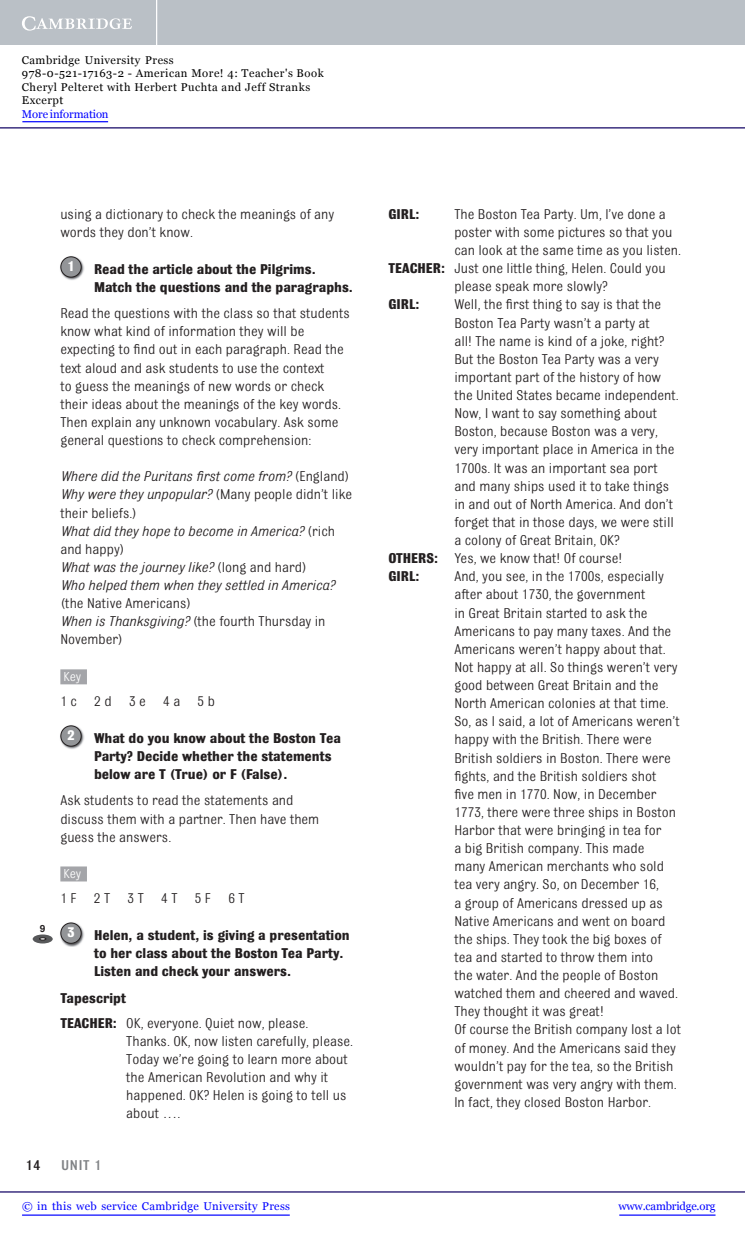
<style>
.page{position:relative;width:745px;height:1234px;background:#fff}
.page>*{position:absolute;margin:0;border:0;box-sizing:border-box;transform-origin:0 0}
.t1{font:15px/18.1px "Bulldog";color:#231f20}
.t2{font:700 15px/18.1px "Bulldog";color:#231f20}
.t3{font:italic 15px/18.1px "Bulldog";color:#231f20}
.t4{font:500 15px "Bulldog";color:#808285}
.t5{font:700 15px "Bulldog";color:#fff}
.t6{font:500 15px "Bulldog";color:#231f20}
.t7{font:13.75px "Bulldog";letter-spacing:-.005em;color:#fff}
.t8{font:11.25px/13.5px "Georgia";letter-spacing:.045em;color:#000}
.t9{font:11.25px "Georgia";letter-spacing:.025em;color:#00f}
.t10{font:11.25px "Georgia";letter-spacing:-.015em;color:#00f}
.t11{font:11.25px "Georgia";letter-spacing:-.01em;color:#00f}
.t12{font:700 10px "Helvetica";color:#231f20}
.s1{font-style:normal}
.s2{font-style:italic}
.s3{font-weight:700}
</style>
<div class="page">
<div style="left:60px;top:669px;width:27px;height:15px;background:#a4a5a9"></div>
<div style="left:60px;top:866px;width:27px;height:15px;background:#a4a5a9"></div>
<img style="left:60px;top:256px;width:25px;height:24px">
<div style="left:61px;top:257px;width:20px;height:20px;background:#939598;border-radius:50%"></div>
<div style="left:60px;top:256px;width:22px;height:22px;border:1px solid #231f20;border-radius:50%"></div>
<img style="left:60px;top:725px;width:25px;height:24px">
<div style="left:61px;top:726px;width:20px;height:20px;background:#939598;border-radius:50%"></div>
<div style="left:60px;top:725px;width:22px;height:22px;border:1px solid #231f20;border-radius:50%"></div>
<img style="left:60px;top:922px;width:25px;height:25px">
<div style="left:61px;top:923px;width:20px;height:20px;background:#939598;border-radius:50%"></div>
<div style="left:60px;top:922px;width:22px;height:22px;border:1px solid #231f20;border-radius:50%"></div>
<svg style="left:33px;top:934px;width:20px;height:9px"></svg>
<svg style="left:39px;top:937px;width:7px;height:3px"></svg>
<div style="left:0;top:0;width:744px;height:45px;background:#bac0c6"></div>
<svg style="left:22px;top:16px;width:110px;height:15px"></svg>
<hr style="left:156px;top:0;width:1px;height:45px;background:#fff">
<hr style="left:0;top:127px;width:744px;height:1px;background:#150666">
<hr style="left:22px;top:121px;width:86px;height:1px;background:#00f">
<hr style="left:619px;top:1214px;width:96px;height:1px;background:#00f">
<hr style="left:0;top:1191px;width:744px;height:1px;background:#150666">
<hr style="left:22px;top:1214px;width:267px;height:1px;background:#00f">
<p class="t8" style="left:22px;top:53px;width:303px">Cambridge University Press<br>978-0-521-17163-2 - American More! 4: Teacher's Book Cheryl Pelteret with Herbert Puchta and Jeff Stranks Excerpt</p>
<p class="t11" style="left:22px;top:107px;width:88px">More information</p>
<p class="t12" style="left:40px;top:922px;width:7px">9</p>
<p class="t1" style="left:60px;top:205px;width:275px">using a dictionary to check the meanings of any words they don’t know.</p>
<p class="t5" style="left:67px;top:259px;width:9px">1</p>
<p class="t2" style="left:94px;top:260px;width:260px">Read the article about the Pilgrims.<br>Match the questions and the paragraphs.</p>
<p class="t1" style="left:60px;top:304px;width:291px">Read the questions with the class so that students know what kind of information they will be expecting to find out in each paragraph. Read the text aloud and ask students to use the context<br>to guess the meanings of new words or check their ideas about the meanings of the key words.<br>Then explain any unknown vocabulary. Ask some general questions to check comprehension:</p>
<p class="t3" style="left:60px;top:467px;width:293px">Where did the Puritans first come from? <span class="s1">(England)<br></span>Why were they unpopular? <span class="s1">(Many people didn’t like their beliefs.)<br></span>What did they hope to become in America? <span class="s1">(rich and happy)<br></span>What was the journey like? <span class="s1">(long and hard)<br></span>Who helped them when they settled in America?</p>
<p class="t1" style="left:60px;top:594px;width:266px">(the Native Americans)<br><span class="s2">When is Thanksgiving?</span> (the fourth Thursday in<br>November)</p>
<p class="t7" style="left:63px;top:669px;width:19px">Key</p>
<p class="t1" style="left:60px;top:692px;width:156px">1 c 2 d 3 e 4 a 5 b</p>
<p class="t5" style="left:67px;top:728px;width:9px">2</p>
<p class="t2" style="left:94px;top:729px;width:248px">What do you know about the Boston Tea<br>Party? Decide whether the statements below are T (True) or F (False).</p>
<p class="t1" style="left:60px;top:791px;width:260px">Ask students to read the statements and discuss them with a partner. Then have them guess the answers.</p>
<p class="t7" style="left:63px;top:866px;width:19px">Key</p>
<p class="t1" style="left:60px;top:889px;width:186px">1 F 2 T 3 T 4 T 5 F 6 T</p>
<p class="t5" style="left:67px;top:925px;width:9px">3</p>
<p class="t2" style="left:94px;top:926px;width:257px">Helen, a student, is giving a presentation to her class about the Boston Tea Party.<br>Listen and check your answers.</p>
<p class="t1" style="left:60px;top:985px;width:249px;line-height:25.2px"><span class="s3">Tapescript<br>TEACHER:</span> OK, everyone. Quiet now, please.</p>
<p class="t1" style="left:126px;top:1032px;width:228px">Thanks. OK, now listen carefully, please.<br>Today we’re going to learn more about the American Revolution and why it happened. OK? Helen is going to tell us about ….</p>
<p class="t6" style="left:26px;top:1158px;width:16px">14</p>
<p class="t4" style="left:61px;top:1158px;width:42px">UNIT 1</p>
<p class="t2" style="left:388px;top:205px;width:33px">GIRL:</p>
<p class="t1" style="left:454px;top:205px;width:213px">The Boston Tea Party. Um, I’ve done a</p>
<p class="t1" style="left:454px;top:223px;width:219px">poster with some pictures so that you</p>
<p class="t1" style="left:454px;top:241px;width:228px">can look at the same time as you listen.</p>
<p class="t1" style="left:388px;top:259px;width:278px"><span class="s3">TEACHER:</span> Just one little thing, Helen. Could you</p>
<p class="t1" style="left:454px;top:277px;width:155px">please speak more slowly?</p>
<p class="t2" style="left:388px;top:295px;width:33px">GIRL:</p>
<p class="t1" style="left:454px;top:295px;width:208px">Well, the first thing to say is that the</p>
<p class="t1" style="left:454px;top:313px;width:197px">Boston Tea Party wasn’t a party at</p>
<p class="t1" style="left:454px;top:332px;width:211px">all! The name is kind of a joke, right?</p>
<p class="t1" style="left:454px;top:350px;width:206px">But the Boston Tea Party was a very</p>
<p class="t1" style="left:454px;top:368px;width:208px">important part of the history of how</p>
<p class="t1" style="left:454px;top:386px;width:226px">the United States became independent.</p>
<p class="t1" style="left:454px;top:404px;width:204px">Now, I want to say something about</p>
<p class="t1" style="left:454px;top:422px;width:205px">Boston, because Boston was a very,</p>
<p class="t1" style="left:454px;top:440px;width:221px">very important place in America in the</p>
<p class="t1" style="left:454px;top:458px;width:205px">1700s. It was an important sea port</p>
<p class="t1" style="left:454px;top:477px;width:216px">and many ships used it to take things</p>
<p class="t1" style="left:454px;top:495px;width:220px">in and out of North America. And don’t</p>
<p class="t1" style="left:454px;top:513px;width:221px">forget that in those days, we were still</p>
<p class="t1" style="left:454px;top:531px;width:167px">a colony of Great Britain, OK?</p>
<p class="t1" style="left:388px;top:549px;width:235px"><span class="s3">OTHERS:</span> Yes, we know that! Of course!</p>
<p class="t2" style="left:388px;top:567px;width:33px">GIRL:</p>
<p class="t1" style="left:454px;top:567px;width:228px">And, you see, in the 1700s, especially after about 1730, the government<br>in Great Britain started to ask the Americans to pay many taxes. And the Americans weren’t happy about that.<br>Not happy at all. So things weren’t very good between Great Britain and the North American colonies at that time.<br>So, as I said, a lot of Americans weren’t happy with the British. There were British soldiers in Boston. There were fights, and the British soldiers shot<br>five men in 1770. Now, in December 1773, there were three ships in Boston Harbor that were bringing in tea for<br>a big British company. This made<br>many American merchants who sold tea very angry. So, on December 16,<br>a group of Americans dressed up as Native Americans and went on board the ships. They took the big boxes of tea and started to throw them into<br>the water. And the people of Boston watched them and cheered and waved.<br>They thought it was great!<br>Of course the British company lost a lot of money. And the Americans said they wouldn’t pay for the tea, so the British government was very angry with them.<br>In fact, they closed Boston Harbor.</p>
<p class="t9" style="left:22px;top:1200px;width:269px">© in this web service Cambridge University Press</p>
<p class="t10" style="left:618px;top:1200px;width:99px">www.cambridge.org</p>
</div>
